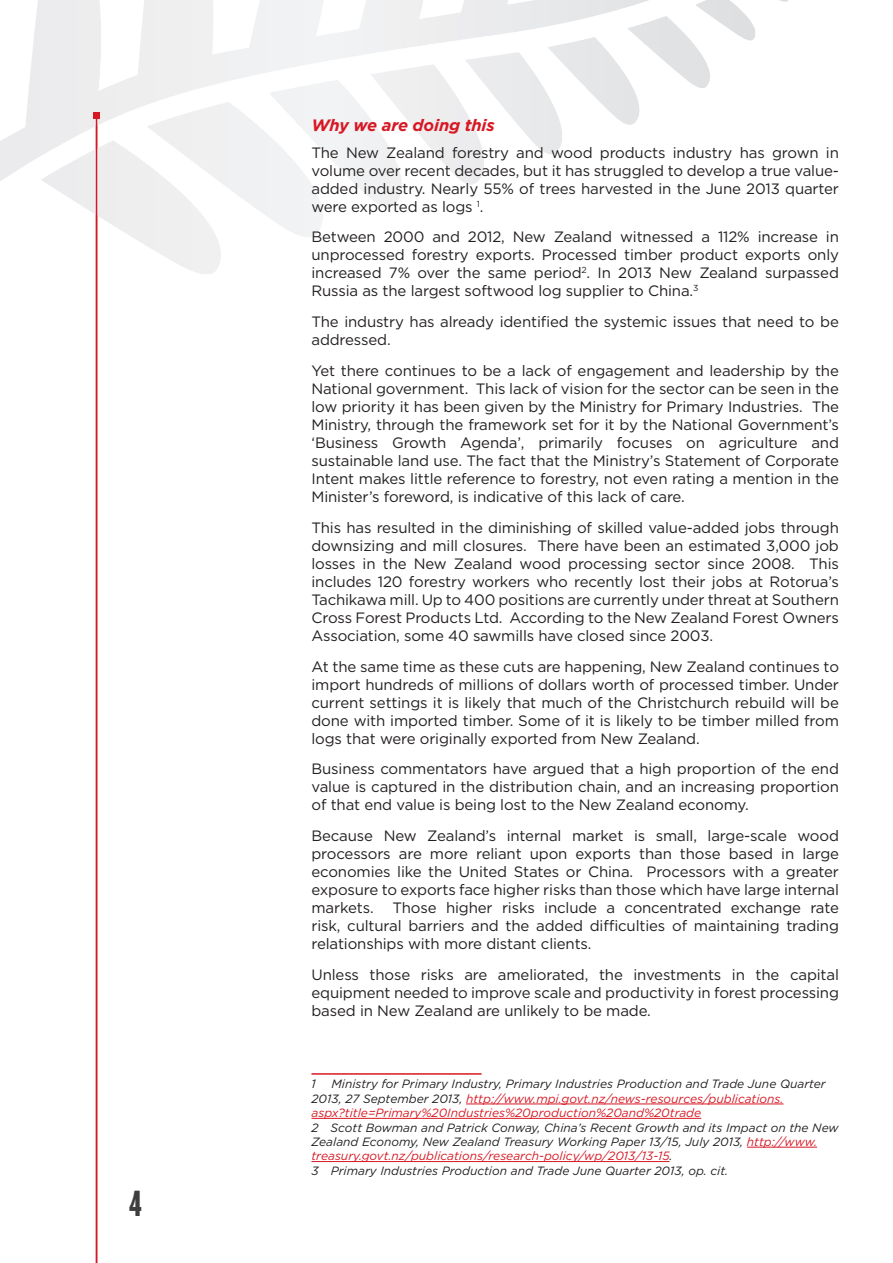
<style>
.page{position:relative;width:893px;height:1263px;background:#fff}
.page>*{position:absolute;margin:0;border:0;box-sizing:border-box;transform-origin:0 0}
.t1{font:700 36px "Franchise";color:#3e3e3f}
.Header_3{font:italic 700 16.5px "Gotham";letter-spacing:-.01em;color:#d71824}
.Main_text{font:15px/18px "Gotham";letter-spacing:-.01em;color:#231f20;text-align:justify}
.Footnote{font:italic 12px/14.4px "Gotham";color:#231f20}
.Footnote-2{font:italic 12px/14.4px "Gotham";color:#d71824}
.s1{color:#231f20}
.s2{color:#d71824}
</style>
<div class="page">
<img style="left:0;top:0;width:788px;height:278px">
<hr style="left:96px;top:116px;width:1px;height:1147px;background:#d71824">
<svg style="left:94px;top:113px;width:6px;height:6px"></svg>
<hr style="left:311px;top:1073px;width:171px;height:2px;background:#d71824">
<hr style="left:466px;top:1104px;width:318px;height:1px;background:#d71824">
<hr style="left:311px;top:1118px;width:390px;height:1px;background:#d71824">
<hr style="left:747px;top:1147px;width:70px;height:1px;background:#d71824">
<hr style="left:311px;top:1161px;width:359px;height:1px;background:#d71824">
<h1 class="t1" style="left:129px;top:1186px;width:16px">4</h1>
<p class="Header_3" style="left:311px;top:114px;width:185px">Why we are doing this</p>
<p class="Main_text" style="left:311px;top:143px;width:529px">The New Zealand forestry and wood products industry has grown in volume over recent decades, but it has struggled to develop a true value&shy;added industry. Nearly 55% of trees harvested in the June 2013 quarter were exported as logs <sup>1</sup>.</p>
<p class="Main_text" style="left:311px;top:228px;width:529px">Between 2000 and 2012, New Zealand witnessed a 112% increase in unprocessed forestry exports. Processed timber product exports only increased 7% over the same period<sup>2</sup>. In 2013 New Zealand surpassed Russia as the largest softwood log supplier to China.<sup>3</sup></p>
<p class="Main_text" style="left:311px;top:313px;width:529px">The industry has already identified the systemic issues that need to be addressed.</p>
<p class="Main_text" style="left:311px;top:361px;width:529px">Yet there continues to be a lack of engagement and leadership by the National government. This lack of vision for the sector can be seen in the low priority it has been given by the Ministry for Primary Industries. The Ministry, through the framework set for it by the National Government’s ‘Business Growth Agenda’, primarily focuses on agriculture and sustainable land use. The fact that the Ministry’s Statement of Corporate Intent makes little reference to forestry, not even rating a mention in the Minister’s foreword, is indicative of this lack of care.</p>
<p class="Main_text" style="left:311px;top:518px;width:529px">This has resulted in the diminishing of skilled value-added jobs through downsizing and mill closures. There have been an estimated 3,000 job losses in the New Zealand wood processing sector since 2008. This includes 120 forestry workers who recently lost their jobs at Rotorua’s Tachikawa mill. Up to 400 positions are currently under threat at Southern Cross Forest Products Ltd. According to the New Zealand Forest Owners Association, some 40 sawmills have closed since 2003.</p>
<p class="Main_text" style="left:311px;top:657px;width:529px">At the same time as these cuts are happening, New Zealand continues to import hundreds of millions of dollars worth of processed timber. Under current settings it is likely that much of the Christchurch rebuild will be done with imported timber. Some of it is likely to be timber milled from logs that were originally exported from New Zealand.</p>
<p class="Main_text" style="left:311px;top:760px;width:529px">Business commentators have argued that a high proportion of the end value is captured in the distribution chain, and an increasing proportion of that end value is being lost to the New Zealand economy.</p>
<p class="Main_text" style="left:311px;top:826px;width:529px">Because New Zealand’s internal market is small, large-scale wood processors are more reliant upon exports than those based in large economies like the United States or China. Processors with a greater exposure to exports face higher risks than those which have large internal markets.</p>
<p class="Main_text" style="left:311px;top:898px;width:529px;text-indent:81px">Those higher risks include a concentrated exchange rate risk, cultural barriers and the added difficulties of maintaining trading relationships with more distant clients.</p>
<p class="Main_text" style="left:311px;top:965px;width:529px">Unless those risks are ameliorated, the investments in the capital equipment needed to improve scale and productivity in forest processing based in New Zealand are unlikely to be made.</p>
<p class="Footnote-2" style="left:311px;top:1077px;width:516px;text-indent:20px"><span class="s1">Ministry for Primary Industry, Primary Industries Production and Trade June Quarter<br>2013, 27 September 2013,</span> http://www.mpi.govt.nz/news-resources/publications. aspx?title=Primary%20Industries%20production%20and%20trade</p>
<p class="Footnote" style="left:311px;top:1120px;width:529px">2 Scott Bowman and Patrick Conway, China’s Recent Growth and its Impact on the New<br>Zealand Economy, New Zealand Treasury Working Paper 13/15, July 2013, <span class="s2">http://www. treasury.govt.nz/publications/research-policy/wp/2013/13-15</span>.</p>
<p class="Footnote" style="left:311px;top:1163px;width:418px">3 Primary Industries Production and Trade June Quarter 2013, op. cit.</p>
<p class="Footnote" style="left:311px;top:1077px;width:6px">1</p>
</div>
